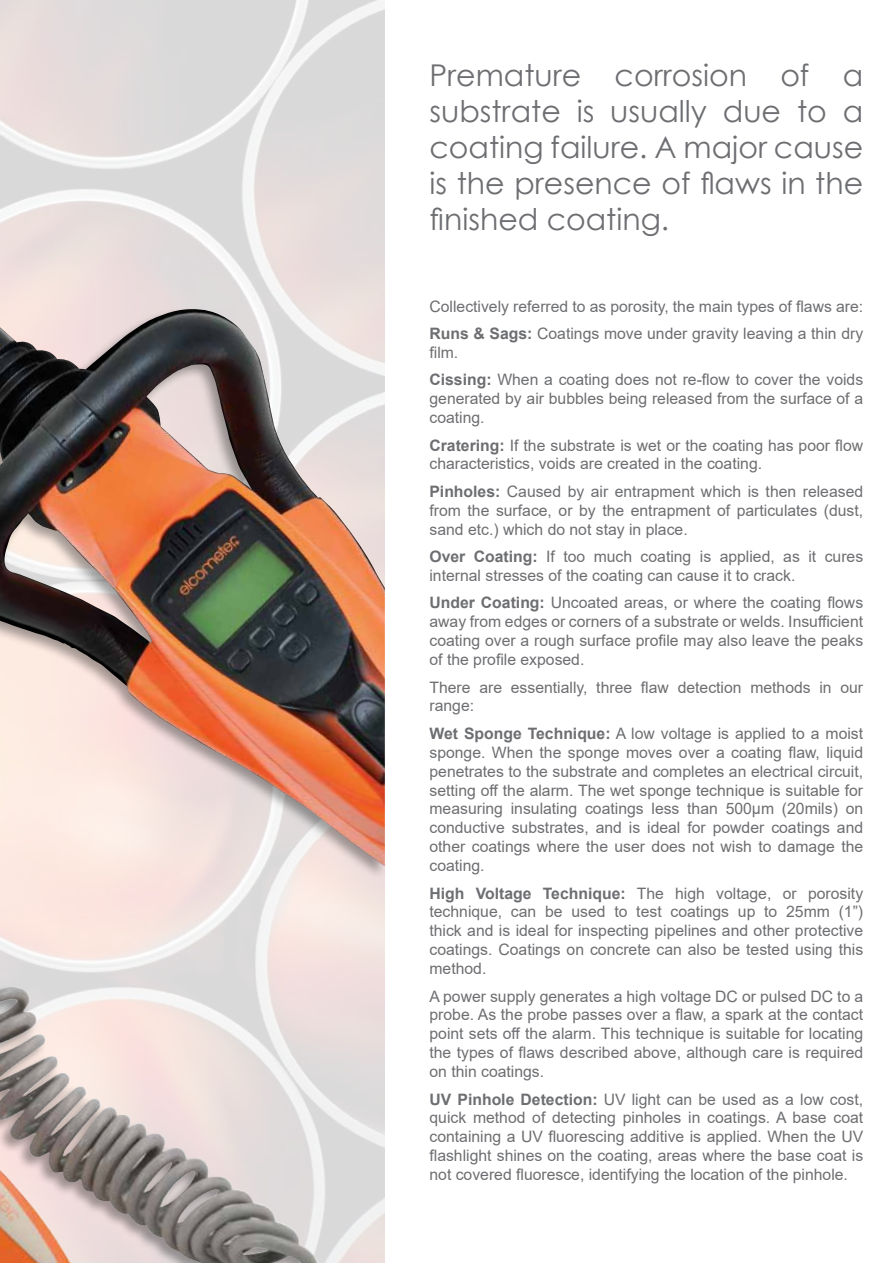
<style>
.page{position:relative;width:893px;height:1263px;background:#fff}
.page>*{position:absolute;margin:0;border:0;box-sizing:border-box;transform-origin:0 0}
.t1{font:30px/36px "Century Gothic";color:#6d6e71;text-align:justify}
.t2{font:24px "Century Gothic";color:#6d6e71;scale:.95 1}
.t3{font:15.75px/18.9px "Arial";color:#6d6e71}
.s1{font-weight:700}
</style>
<div class="page">
<img style="left:0;top:0;width:385px;height:1263px">
<div style="left:0;top:64px;width:388px;height:816px;background:#000;opacity:.35"></div>
<img style="left:0;top:309px;width:385px;height:557px">
<div style="left:0;top:688px;width:327px;height:575px;background:#000;opacity:.35"></div>
<img style="left:0;top:986px;width:318px;height:277px">
<h1 class="t1" style="left:429px;top:57px;width:435px">Premature corrosion of a substrate is usually due to a coating failure. A major cause is the presence of flaws in the finished coating.</h1>
<h2 class="t2" style="left:670px;top:70px;width:205px">Pinhole &amp; Porosity</h2>
<p class="t3" style="left:429px;top:292px;width:435px;line-height:27.5px">Collectively referred to as porosity, the main types of flaws are:<br><span class="s1">Runs &amp; Sags:</span> Coatings move under gravity leaving a thin dry</p>
<p class="t3" style="left:429px;top:339px;width:435px;line-height:27.5px">film.<br><span class="s1">Cissing:</span> When a coating does not re-flow to cover the voids</p>
<p class="t3" style="left:429px;top:389px;width:435px">generated by air bubbles being released from the surface of a coating.</p>
<p class="t3" style="left:429px;top:435px;width:435px"><span class="s1">Cratering:</span> If the substrate is wet or the coating has poor flow characteristics, voids are created in the coating.</p>
<p class="t3" style="left:429px;top:482px;width:435px;text-align:justify"><span class="s1">Pinholes:</span> Caused by air entrapment which is then released from the surface, or by the entrapment of particulates (dust, sand etc.) which do not stay in place.</p>
<p class="t3" style="left:429px;top:547px;width:435px"><span class="s1">Over Coating:</span> If too much coating is applied, as it cures internal stresses of the coating can cause it to crack.</p>
<p class="t3" style="left:429px;top:593px;width:435px;text-align:justify"><span class="s1">Under Coating:</span> Uncoated areas, or where the coating flows away from edges or corners of a substrate or welds. Insufficient coating over a rough surface profile may also leave the peaks of the profile exposed.</p>
<p class="t3" style="left:429px;top:677px;width:435px">There are essentially, three flaw detection methods in our range:</p>
<p class="t3" style="left:429px;top:724px;width:435px;text-align:justify"><span class="s1">Wet Sponge Technique:</span> A low voltage is applied to a moist sponge. When the sponge moves over a coating flaw, liquid penetrates to the substrate and completes an electrical circuit, setting off the alarm. The wet sponge technique is suitable for measuring insulating coatings less than 500μm (20mils) on conductive substrates, and is ideal for powder coatings and other coatings where the user does not wish to damage the coating.</p>
<p class="t3" style="left:429px;top:883px;width:435px;text-align:justify"><span class="s1">High Voltage Technique:</span> The high voltage, or porosity technique, can be used to test coatings up to 25mm (1”) thick and is ideal for inspecting pipelines and other protective coatings. Coatings on concrete can also be tested using this method.</p>
<p class="t3" style="left:429px;top:986px;width:435px;text-align:justify">A power supply generates a high voltage DC or pulsed DC to a probe. As the probe passes over a flaw, a spark at the contact point sets off the alarm. This technique is suitable for locating the types of flaws described above, although care is required on thin coatings.</p>
<p class="t3" style="left:429px;top:1089px;width:435px;text-align:justify"><span class="s1">UV Pinhole Detection:</span> UV light can be used as a low cost, quick method of detecting pinholes in coatings. A base coat containing a UV fluorescing additive is applied. When the UV flashlight shines on the coating, areas where the base coat is not covered fluoresce, identifying the location of the pinhole.</p>
</div>
